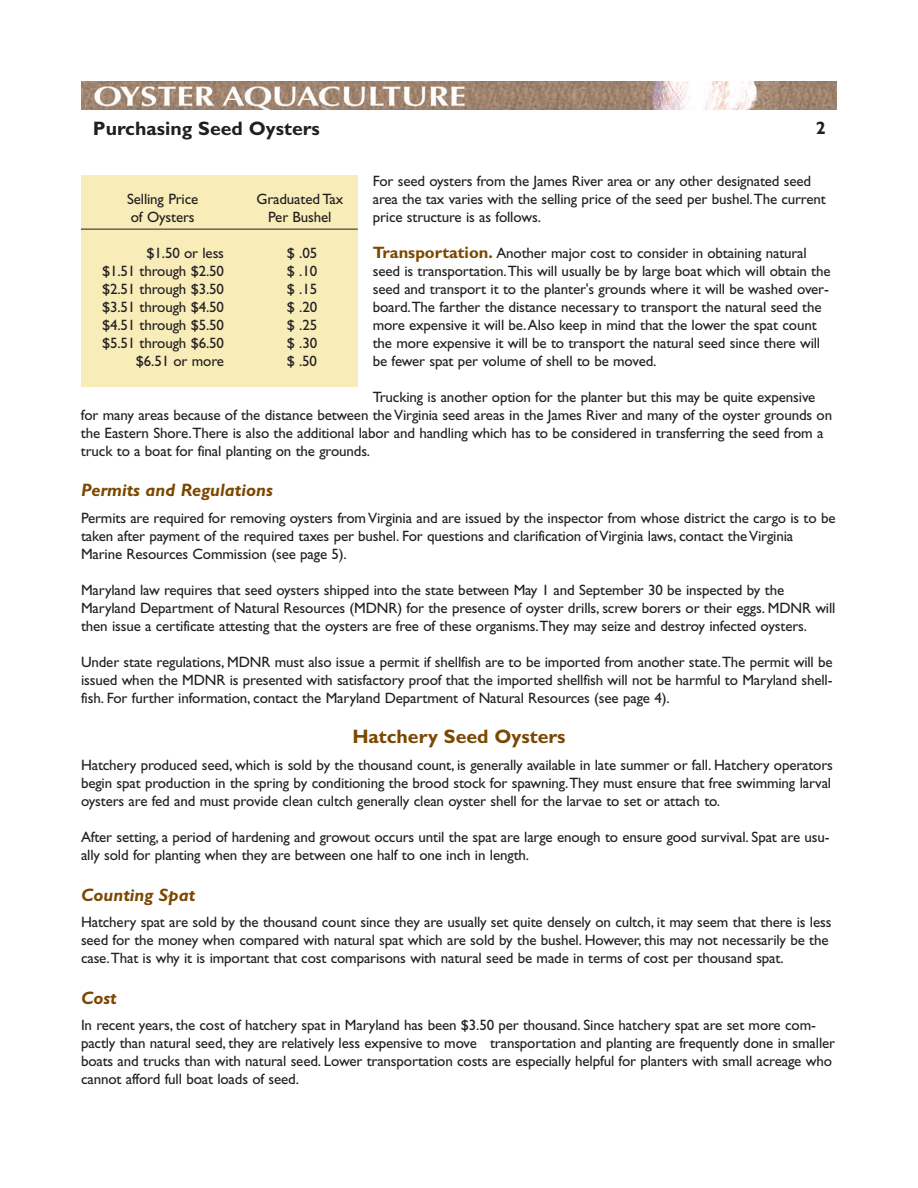
<style>
.page{position:relative;width:918px;height:1188px;background:#fff}
.page>*{position:absolute;margin:0;border:0;box-sizing:border-box;transform-origin:0 0}
.t1{font:700 19.5px "Gill Sans";color:#231f20}
.t2{font:700 19.5px "Gill Sans";color:#7c4800}
.t3{font:italic 700 18px "Gill Sans";color:#7c4800}
.t4{font:700 18px "Gill Sans";color:#231f20}
.t5{font:15px/18px "Gill Sans";letter-spacing:-.01em;color:#231f20}
.s1{font-weight:700;font-size:16.5px;color:#7c4800}
</style>
<div class="page">
<img style="left:81px;top:81px;width:756px;height:29px">
<div style="left:81px;top:176px;width:277px;height:211px;background:#f8ecb9"></div>
<hr style="left:81px;top:229px;width:277px;height:1px;background:#231f20">
<h1 class="t1" style="left:93px;top:121px;width:229px">Purchasing Seed Oysters</h1>
<p class="t4" style="left:816px;top:121px;width:11px">2</p>
<p class="t5" style="left:373px;top:173px;width:455px">For seed oysters from the James River area or any other designated seed area the tax varies with the selling price of the seed per bushel.The current price structure is as follows.</p>
<p class="t5" style="left:373px;top:245px;width:459px"><span class="s1">Transportation.</span> Another major cost to consider in obtaining natural seed is transportation.This will usually be by large boat which will obtain the seed and transport it to the planter's grounds where it will be washed over&shy;board.The farther the distance necessary to transport the natural seed the more expensive it will be.Also keep in mind that the lower the spat count the more expensive it will be to transport the natural seed since there will be fewer spat per volume of shell to be moved.</p>
<p class="t5" style="left:81px;top:389px;width:753px;text-indent:292px">Trucking is another option for the planter but this may be quite expensive for many areas because of the distance between the Virginia seed areas in the James River and many of the oyster grounds on the Eastern Shore.There is also the additional labor and handling which has to be considered in transferring the seed from a truck to a boat for final planting on the grounds.</p>
<p class="t3" style="left:81px;top:484px;width:193px">Permits and Regulations</p>
<p class="t5" style="left:81px;top:510px;width:756px">Permits are required for removing oysters from Virginia and are issued by the inspector from whose district the cargo is to be taken after payment of the required taxes per bushel. For questions and clarification of Virginia laws, contact the Virginia<br>Marine Resources Commission (see page 5).</p>
<p class="t5" style="left:81px;top:582px;width:756px">Maryland law requires that seed oysters shipped into the state between May 1 and September 30 be inspected by the<br>Maryland Department of Natural Resources (MDNR) for the presence of oyster drills, screw borers or their eggs. MDNR will then issue a certificate attesting that the oysters are free of these organisms.They may seize and destroy infected oysters.</p>
<p class="t5" style="left:81px;top:654px;width:753px;text-align:justify">Under state regulations, MDNR must also issue a permit if shellfish are to be imported from another state.The permit will be issued when the MDNR is presented with satisfactory proof that the imported shellfish will not be harmful to Maryland shell&shy;fish. For further information, contact the Maryland Department of Natural Resources (see page 4).</p>
<h1 class="t2" style="left:352px;top:730px;width:215px">Hatchery Seed Oysters</h1>
<p class="t5" style="left:81px;top:758px;width:754px;text-align:justify">Hatchery produced seed, which is sold by the thousand count, is generally available in late summer or fall. Hatchery operators begin spat production in the spring by conditioning the brood stock for spawning.They must ensure that free swimming larval oysters are fed and must provide clean cultch generally clean oyster shell for the larvae to set or attach to.</p>
<p class="t5" style="left:81px;top:830px;width:750px">After setting, a period of hardening and growout occurs until the spat are large enough to ensure good survival. Spat are usu&shy;ally sold for planting when they are between one half to one inch in length.</p>
<p class="t3" style="left:81px;top:888px;width:116px">Counting Spat</p>
<p class="t5" style="left:81px;top:915px;width:752px">Hatchery spat are sold by the thousand count since they are usually set quite densely on cultch, it may seem that there is less seed for the money when compared with natural spat which are sold by the bushel. However, this may not necessarily be the case.That is why it is important that cost comparisons with natural seed be made in terms of cost per thousand spat.</p>
<p class="t3" style="left:81px;top:991px;width:37px">Cost</p>
<p class="t5" style="left:81px;top:1018px;width:756px">In recent years, the cost of hatchery spat in Maryland has been $3.50 per thousand. Since hatchery spat are set more com&shy;pactly than natural seed, they are relatively less expensive to move transportation and planting are frequently done in smaller boats and trucks than with natural seed. Lower transportation costs are especially helpful for planters with small acreage who cannot afford full boat loads of seed.</p>
<p class="t5" style="left:127px;top:191px;width:73px">Selling Price</p>
<p class="t5" style="left:256px;top:191px;width:88px">Graduated Tax</p>
<p class="t5" style="left:131px;top:209px;width:65px">of Oysters</p>
<p class="t5" style="left:268px;top:209px;width:65px">Per Bushel</p>
<p class="t5" style="left:147px;top:245px;width:79px">$1.50 or less</p>
<p class="t5" style="left:287px;top:245px;width:32px">$ .05</p>
<p class="t5" style="left:102px;top:263px;width:124px">$1.51 through $2.50</p>
<p class="t5" style="left:287px;top:263px;width:32px">$ .10</p>
<p class="t5" style="left:102px;top:281px;width:124px">$2.51 through $3.50</p>
<p class="t5" style="left:287px;top:281px;width:32px">$ .15</p>
<p class="t5" style="left:102px;top:299px;width:124px">$3.51 through $4.50</p>
<p class="t5" style="left:287px;top:299px;width:32px">$ .20</p>
<p class="t5" style="left:102px;top:317px;width:124px">$4.51 through $5.50</p>
<p class="t5" style="left:287px;top:317px;width:32px">$ .25</p>
<p class="t5" style="left:102px;top:335px;width:124px">$5.51 through $6.50</p>
<p class="t5" style="left:287px;top:335px;width:32px">$ .30</p>
<p class="t5" style="left:136px;top:353px;width:90px">$6.51 or more</p>
<p class="t5" style="left:287px;top:353px;width:32px">$ .50</p>
</div>
